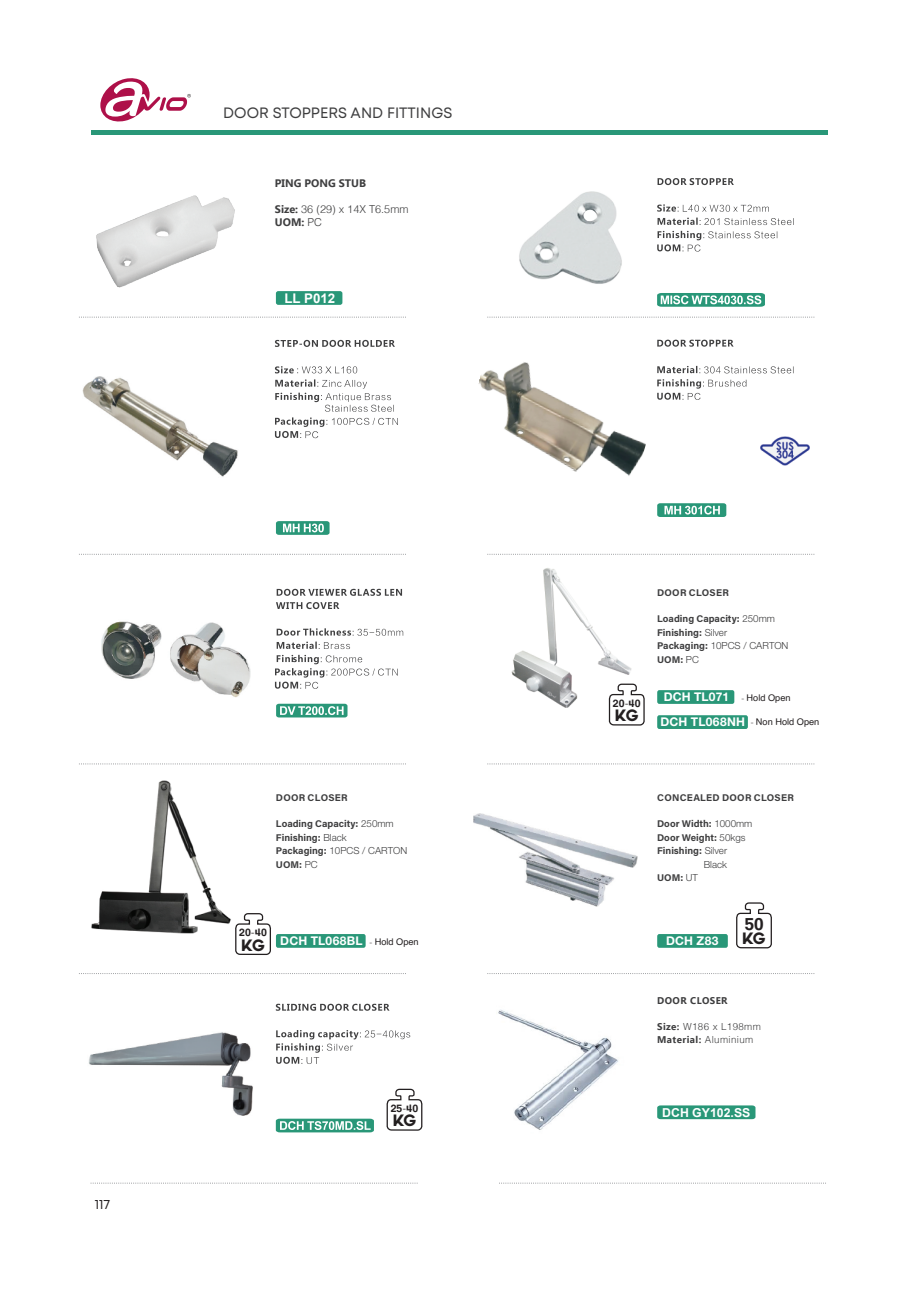
<style>
.page{position:relative;width:919px;height:1289px;background:#fff}
.page>*{position:absolute;margin:0;border:0;box-sizing:border-box;transform-origin:0 0}
.t1{font:700 17.1px "Couture";color:#231f20}
.t2{font:700 16.05px "Couture";letter-spacing:-.05em;color:#231f20}
.t3{font:15px "Mont";color:#3e3e3f}
.t4{font:13.5px "Mont";color:#231f20}
.t5{font:700 13.35px "Arial";color:#fff}
.t6{font:700 12.3px "Arial";color:#fff}
.t7{font:700 12px/25px "Helvetica Neue LT Std";letter-spacing:.02em;color:#fff}
.t8{font:300 10.95px "Helvetica";color:#3e3e3f}
.t9{font:700 10.95px "Ebrima";color:#3e3e3f}
.t10{font:700 10.5px "Couture";letter-spacing:.015em;color:#231f20}
.t11{font:700 9.75px/13.5px "Acumin Pro";color:#3e3e3f}
.t12{font:300 9.75px "Helvetica Neue LT Std";color:#3e3e3f}
.t13{font:700 9.75px "Acumin Pro";letter-spacing:.025em;color:#3e3e3f}
.t14{font:700 9.75px "Ebrima";letter-spacing:.04em;color:#3e3e3f}
.t15{font:300 9.75px "Helvetica";letter-spacing:.04em;color:#3e3e3f}
.t16{font:9.15px "Helvetica";color:#231f20}
.s1{font-family:"Ebrima";font-weight:700}
.s2{font-family:"Helvetica";font-weight:300}
.s3{font-family:"Myriad Pro";font-weight:400}
.s4{font-family:"Helvetica Neue LT Std";font-weight:300}
.s5{font-family:"Acumin Pro";font-weight:700}
.s6{font-family:"Adobe Song Std";font-weight:300}
</style>
<div class="page">
<svg style="left:657px;top:178px;width:135px;height:73px"></svg>
<svg style="left:657px;top:293px;width:107px;height:14px"></svg>
<img style="left:519px;top:191px;width:103px;height:93px">
<div style="left:276px;top:291px;width:66px;height:14px;background:#299778;border-radius:2px"></div>
<img style="left:96px;top:195px;width:139px;height:93px">
<img style="left:88px;top:1032px;width:165px;height:83px">
<img style="left:101px;top:621px;width:150px;height:77px">
<img style="left:82px;top:376px;width:156px;height:101px">
<img style="left:498px;top:1009px;width:120px;height:121px">
<svg style="left:487px;top:763px;width:327px;height:1px"></svg>
<svg style="left:79px;top:973px;width:327px;height:1px"></svg>
<svg style="left:275px;top:589px;width:128px;height:100px"></svg>
<svg style="left:276px;top:703px;width:71px;height:14px"></svg>
<svg style="left:487px;top:973px;width:327px;height:1px"></svg>
<svg style="left:276px;top:1003px;width:134px;height:61px"></svg>
<svg style="left:276px;top:1118px;width:98px;height:14px"></svg>
<img style="left:511px;top:568px;width:121px;height:139px">
<svg style="left:79px;top:317px;width:327px;height:1px"></svg>
<svg style="left:487px;top:317px;width:327px;height:1px"></svg>
<svg style="left:79px;top:554px;width:327px;height:1px"></svg>
<svg style="left:487px;top:554px;width:327px;height:1px"></svg>
<svg style="left:79px;top:763px;width:327px;height:1px"></svg>
<svg style="left:657px;top:1105px;width:98px;height:14px"></svg>
<svg style="left:91px;top:1182px;width:327px;height:1px"></svg>
<svg style="left:499px;top:1182px;width:327px;height:1px"></svg>
<svg style="left:657px;top:339px;width:135px;height:61px"></svg>
<svg style="left:275px;top:340px;width:123px;height:98px"></svg>
<svg style="left:657px;top:503px;width:69px;height:14px"></svg>
<svg style="left:276px;top:521px;width:53px;height:14px"></svg>
<img style="left:478px;top:352px;width:180px;height:124px">
<img style="left:760px;top:436px;width:49px;height:30px">
<img style="left:473px;top:813px;width:164px;height:93px">
<div style="left:657px;top:690px;width:77px;height:14px;background:#299778;border-radius:2px"></div>
<div style="left:657px;top:715px;width:90px;height:14px;background:#299778;border-radius:2px"></div>
<div style="left:276px;top:934px;width:89px;height:13px;background:#299778;border-radius:2px"></div>
<div style="left:657px;top:934px;width:70px;height:13px;background:#299778;border-radius:2px"></div>
<hr style="left:91px;top:131px;width:736px;height:4px;background:#299778">
<svg style="left:100px;top:78px;width:91px;height:44px"></svg>
<svg style="left:608px;top:683px;width:37px;height:43px"></svg>
<svg style="left:386px;top:1088px;width:37px;height:43px"></svg>
<svg style="left:736px;top:902px;width:36px;height:47px"></svg>
<img style="left:91px;top:780px;width:140px;height:154px">
<svg style="left:235px;top:913px;width:36px;height:42px"></svg>
<h3 class="t4" style="left:95px;top:1195px;width:17px">117</h3>
<h3 class="t3" style="left:223px;top:103px;width:230px">DOOR STOPPERS AND FITTINGS</h3>
<p class="t9" style="left:275px;top:174px;width:93px">PING PONG STUB</p>
<p class="t8" style="left:275px;top:202px;width:135px"><span class="s1">Size:</span> 36 (29) x 14X T6.5mm</p>
<p class="t9" style="left:275px;top:213px;width:49px">UOM: <span class="s2">PC</span></p>
<h3 class="t5" style="left:284px;top:288px;width:52px">LL P012</h3>
<p class="t10" style="left:613px;top:698px;width:29px">20<span class="s3">-</span>40</p>
<h2 class="t2" style="left:615px;top:708px;width:24px">KG</h2>
<p class="t13" style="left:657px;top:585px;width:73px">DOOR CLOSER</p>
<p class="t11" style="left:657px;top:612px;width:119px">Loading Capacity: <span class="s4">250mm<br></span>Finishing: <span class="s4">Silver</span></p>
<p class="t12" style="left:657px;top:640px;width:133px"><span class="s5">Packaging:</span> 10PCS / CARTON</p>
<p class="t11" style="left:657px;top:652px;width:43px">UOM: <span class="s4">PC</span></p>
<p class="t7" style="left:660px;top:684px;width:86px">DCH TL071<br>DCH TL068NH</p>
<p class="t16" style="left:741px;top:691px;width:51px"><span class="s6">-</span> Hold Open</p>
<p class="t16" style="left:750px;top:714px;width:70px"><span class="s6">-</span> Non Hold Open</p>
<p class="t13" style="left:276px;top:790px;width:73px">DOOR CLOSER</p>
<p class="t11" style="left:276px;top:816px;width:119px">Loading Capacity: <span class="s4">250mm<br></span>Finishing: <span class="s4">Black</span></p>
<p class="t12" style="left:276px;top:844px;width:133px"><span class="s5">Packaging:</span> 10PCS / CARTON</p>
<p class="t11" style="left:276px;top:857px;width:43px">UOM: <span class="s4">PC</span></p>
<p class="t13" style="left:657px;top:790px;width:138px">CONCEALED DOOR CLOSER</p>
<p class="t11" style="left:657px;top:816px;width:97px">Door Width: <span class="s4">1000mm<br></span>Door Weight: <span class="s4">50kgs<br></span>Finishing: <span class="s4">Silver</span></p>
<p class="t12" style="left:703px;top:858px;width:25px">Black</p>
<p class="t11" style="left:657px;top:870px;width:42px">UOM: <span class="s4">UT</span></p>
<p class="t10" style="left:239px;top:927px;width:29px">20<span class="s3">-</span>40</p>
<h2 class="t2" style="left:241px;top:937px;width:24px">KG</h2>
<p class="t7" style="left:280px;top:928px;width:84px">DCH TL068BL</p>
<p class="t7" style="left:666px;top:928px;width:54px">DCH Z83</p>
<p class="t16" style="left:369px;top:935px;width:51px"><span class="s6">-</span> Hold Open</p>
<h1 class="t1" style="left:744px;top:915px;width:20px">50</h1>
<h2 class="t2" style="left:742px;top:930px;width:24px">KG</h2>
<p class="t14" style="left:657px;top:993px;width:72px">DOOR CLOSER</p>
<p class="t15" style="left:657px;top:1020px;width:105px"><span class="s1">Size:</span> W186 x L198mm</p>
<p class="t14" style="left:657px;top:1031px;width:98px">Material: <span class="s2">Aluminium</span></p>
<p class="t10" style="left:390px;top:1103px;width:29px">25<span class="s3">-</span>40</p>
<h2 class="t2" style="left:393px;top:1113px;width:24px">KG</h2>
<p class="t6" style="left:662px;top:1103px;width:90px">DCH GY102.SS</p>
</div>
